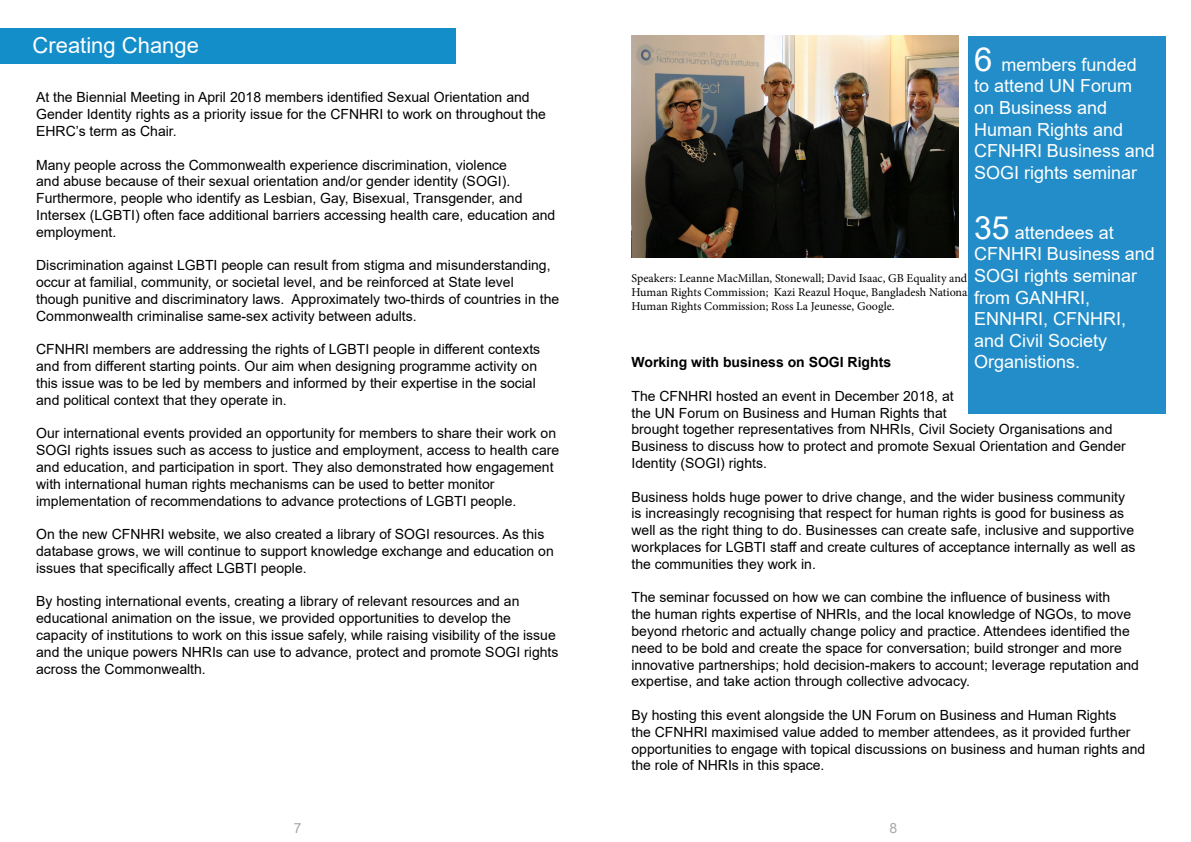
<style>
.page{position:relative;width:1191px;height:842px;background:#fff}
.page>*{position:absolute;margin:0;border:0;box-sizing:border-box;transform-origin:0 0}
.t1{font:22px "Arial";color:#fff}
.t2{font:18px/21.6px "Arial";color:#fff}
.t3{font:14px/16.8px "Arial";color:#000}
.t4{font:700 14px "Arial";color:#000}
.t5{font:14px "Arial";color:#a9a8a8}
.t6{font:12px/14.4px "Minion Pro";color:#000}
.s1{font-size:33px}
.s2{font-size:32px}
</style>
<div class="page">
<div style="left:0;top:28px;width:455px;height:35px;background:#148ec9"></div>
<img style="left:631px;top:36px;width:327px;height:221px">
<div style="left:968px;top:36px;width:197px;height:378px;background:#228dc8"></div>
<p class="t1" style="left:33px;top:30px;width:168px">Creating Change</p>
<p class="t3" style="left:36px;top:89px;width:511px">At the Biennial Meeting in April 2018 members identified Sexual Orientation and<br>Gender Identity rights as a priority issue for the CFNHRI to work on throughout the<br>EHRC’s term as Chair.</p>
<p class="t3" style="left:36px;top:156px;width:521px">Many people across the Commonwealth experience discrimination, violence<br>and abuse because of their sexual orientation and/or gender identity (SOGI).<br>Furthermore, people who identify as Lesbian, Gay, Bisexual, Transgender, and Intersex (LGBTI) often face additional barriers accessing health care, education and employment.</p>
<p class="t3" style="left:36px;top:257px;width:524px">Discrimination against LGBTI people can result from stigma and misunderstanding, occur at familial, community, or societal level, and be reinforced at State level though punitive and discriminatory laws. Approximately two-thirds of countries in the Commonwealth criminalise same-sex activity between adults.</p>
<p class="t3" style="left:36px;top:341px;width:505px">CFNHRI members are addressing the rights of LGBTI people in different contexts and from different starting points. Our aim when designing programme activity on this issue was to be led by members and informed by their expertise in the social and political context that they operate in.</p>
<p class="t3" style="left:36px;top:425px;width:524px">Our international events provided an opportunity for members to share their work on SOGI rights issues such as access to justice and employment, access to health care and education, and participation in sport. They also demonstrated how engagement with international human rights mechanisms can be used to better monitor implementation of recommendations to advance protections of LGBTI people.</p>
<p class="t3" style="left:36px;top:526px;width:519px">On the new CFNHRI website, we also created a library of SOGI resources. As this database grows, we will continue to support knowledge exchange and education on issues that specifically affect LGBTI people.</p>
<p class="t3" style="left:36px;top:593px;width:524px">By hosting international events, creating a library of relevant resources and an educational animation on the issue, we provided opportunities to develop the capacity of institutions to work on this issue safely, while raising visibility of the issue and the unique powers NHRIs can use to advance, protect and promote SOGI rights across the Commonwealth.</p>
<p class="t2" style="left:974px;top:54px;width:164px"><span class="s1">6</span> members funded</p>
<p class="t2" style="left:974px;top:75px;width:182px">to attend UN Forum on Business and<br>Human Rights and<br>CFNHRI Business and<br>SOGI rights seminar</p>
<p class="t2" style="left:974px;top:222px;width:182px"><span class="s2">35</span> attendees at<br>CFNHRI Business and<br>SOGI rights seminar from GANHRI,<br>ENNHRI, CFNHRI, and Civil Society<br>Organistions.</p>
<p class="t6" style="left:631px;top:271px;width:340px">Speakers: Leanne MacMillan, Stonewall; David Isaac, GB Equality and<br>Human Rights Commission; Kazi Reazul Hoque, Bangladesh National<br>Human Rights Commission; Ross La Jeunesse, Google.</p>
<p class="t4" style="left:631px;top:352px;width:261px">Working with business on SOGI Rights</p>
<p class="t3" style="left:631px;top:387px;width:496px">The CFNHRI hosted an event in December 2018, at<br>the UN Forum on Business and Human Rights that<br>brought together representatives from NHRIs, Civil Society Organisations and Business to discuss how to protect and promote Sexual Orientation and Gender Identity (SOGI) rights.</p>
<p class="t3" style="left:631px;top:488px;width:505px">Business holds huge power to drive change, and the wider business community is increasingly recognising that respect for human rights is good for business as well as the right thing to do. Businesses can create safe, inclusive and supportive workplaces for LGBTI staff and create cultures of acceptance internally as well as the communities they work in.</p>
<p class="t3" style="left:631px;top:589px;width:509px">The seminar focussed on how we can combine the influence of business with<br>the human rights expertise of NHRIs, and the local knowledge of NGOs, to move beyond rhetoric and actually change policy and practice. Attendees identified the need to be bold and create the space for conversation; build stronger and more innovative partnerships; hold decision-makers to account; leverage reputation and expertise, and take action through collective advocacy.</p>
<p class="t3" style="left:631px;top:707px;width:515px">By hosting this event alongside the UN Forum on Business and Human Rights<br>the CFNHRI maximised value added to member attendees, as it provided further opportunities to engage with topical discussions on business and human rights and the role of NHRIs in this space.</p>
<p class="t5" style="left:294px;top:818px;width:9px">7</p>
<p class="t5" style="left:889px;top:818px;width:9px">8</p>
</div>
